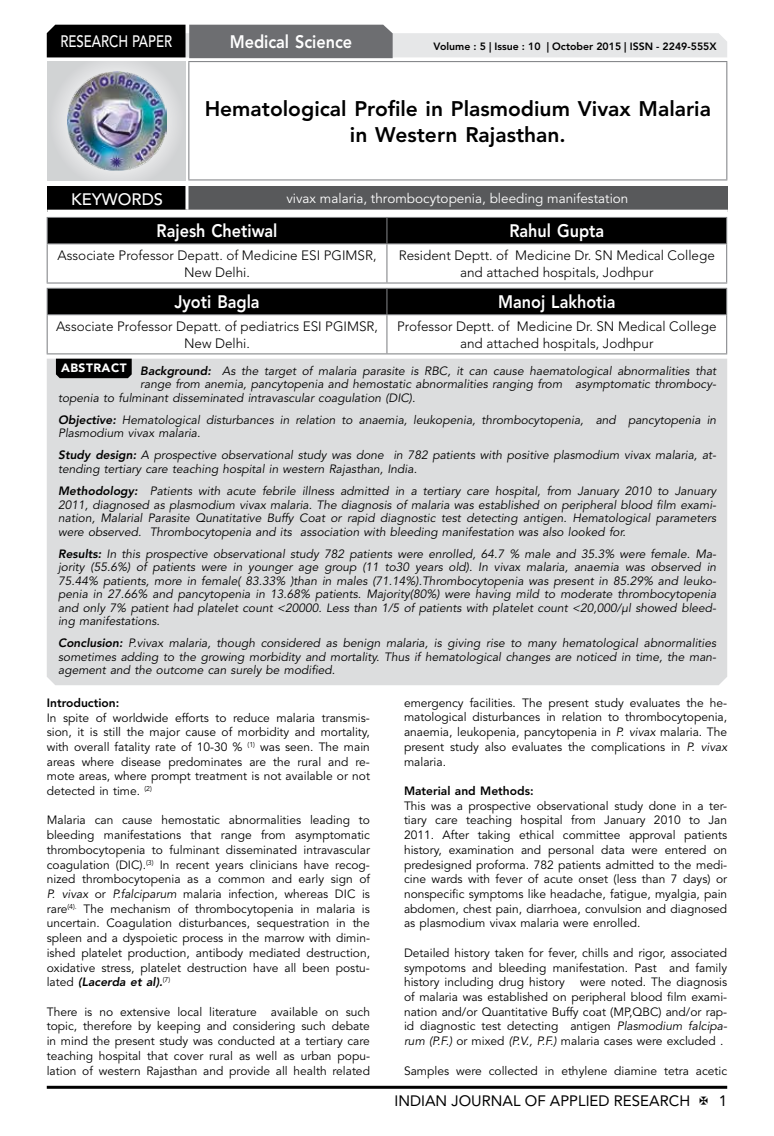
<style>
.page{position:relative;width:774px;height:1136px;background:#fff}
.page>*{position:absolute;margin:0;border:0;box-sizing:border-box;transform-origin:0 0}
.t1{font:800 21px/26.2px "Avenir LT Std";color:#000;text-align:center}
.t2{font:800 18px "Avenir LT Std";color:#fff;scale:.9 1}
.t3{font:500 16.5px "Avenir LT Std";color:#fff;scale:.8 1}
.t4{font:500 16.5px "Avenir LT Std";color:#fff}
.t5{font:15px "Avenir LT Std";color:#000}
.t6{font:300 13.5px/16.2px "Avenir LT Std";color:#000;text-align:center}
.t7{font:13.5px "Avenir LT Std";color:#fff}
.t8{font:12px/14.7px "Avenir LT Std";color:#000;text-align:justify}
.t9{font:italic 12px/13.5px "Avenir LT Std";color:#000;text-align:justify}
.t10{font:800 12px "Avenir LT Std";color:#000}
.t11{font:800 10.5px "Avenir LT Std";color:#000}
.s1{font-weight:800}
.s2{font-style:italic}
.s3{font-weight:800;font-style:italic}
</style>
<div class="page">
<hr style="left:47px;top:1085px;width:680px;height:3px;background:#000">
<div style="left:48px;top:62px;width:137px;height:118px;background:linear-gradient(to right,#d9dadb,#d9dadb)"></div>
<img style="left:68px;top:71px;width:99px;height:100px">
<svg style="left:47px;top:25px;width:680px;height:33px;background:#979899"></svg>
<hr style="left:188px;top:61px;width:539px;height:1px;background:#808285">
<hr style="left:188px;top:62px;width:1px;height:117px;background:#808285">
<hr style="left:726px;top:62px;width:1px;height:117px;background:#808285">
<hr style="left:188px;top:179px;width:539px;height:1px;background:#808285">
<div style="left:47px;top:217px;width:680px;height:26px;background:#000"></div>
<hr style="left:47px;top:243px;width:340px;height:1px;background:#808285">
<hr style="left:47px;top:244px;width:1px;height:38px;background:#808285">
<hr style="left:387px;top:243px;width:340px;height:1px;background:#808285">
<hr style="left:386px;top:244px;width:1px;height:38px;background:#808285">
<hr style="left:726px;top:244px;width:1px;height:38px;background:#808285">
<hr style="left:47px;top:282px;width:340px;height:1px;background:#808285">
<hr style="left:387px;top:282px;width:340px;height:1px;background:#808285">
<div style="left:47px;top:288px;width:680px;height:26px;background:#000"></div>
<hr style="left:47px;top:314px;width:340px;height:1px;background:#808285">
<hr style="left:47px;top:315px;width:1px;height:38px;background:#808285">
<hr style="left:387px;top:314px;width:340px;height:1px;background:#808285">
<hr style="left:386px;top:315px;width:1px;height:38px;background:#808285">
<hr style="left:726px;top:315px;width:1px;height:38px;background:#808285">
<hr style="left:47px;top:353px;width:340px;height:1px;background:#808285">
<hr style="left:387px;top:353px;width:340px;height:1px;background:#808285">
<div style="left:47px;top:186px;width:140px;height:25px;background:#000"></div>
<div style="left:187px;top:186px;width:541px;height:25px;background:#58595b"></div>
<hr style="left:185px;top:186px;width:3px;height:24px;background:#fff">
<hr style="left:47px;top:210px;width:140px;height:3px;background:#fff">
<hr style="left:187px;top:210px;width:541px;height:3px;background:#fff">
<div style="left:47px;top:358px;width:680px;height:327px;background:#dcddde"></div>
<svg style="left:56px;top:358px;width:76px;height:20px;background:#0a0a0a"></svg>
<h3 class="t3" style="left:60px;top:32px;width:139px">RESEARCH PAPER</h3>
<h2 class="t2" style="left:230px;top:31px;width:138px">Medical Science</h2>
<p class="t11" style="left:434px;top:41px;width:284px">Volume : 5 | Issue : 10 | October 2015 | ISSN - 2249-555X</p>
<h1 class="t1" style="left:205px;top:95px;width:508px">Hematological Profile in Plasmodium Vivax Malaria in Western Rajasthan.</h1>
<h3 class="t4" style="left:71px;top:189px;width:94px">KEYWORDS</h3>
<p class="t7" style="left:286px;top:190px;width:343px">vivax malaria, thrombocytopenia, bleeding manifestation</p>
<h2 class="t2" style="left:157px;top:220px;width:136px">Rajesh Chetiwal</h2>
<h2 class="t2" style="left:509px;top:220px;width:107px">Rahul Gupta</h2>
<p class="t6" style="left:58px;top:248px;width:320px">Associate Professor Depatt. of Medicine ESI PGIMSR,<br>New Delhi.</p>
<p class="t6" style="left:399px;top:248px;width:318px">Resident Deptt. of Medicine Dr. SN Medical College and attached hospitals, Jodhpur</p>
<h2 class="t2" style="left:174px;top:291px;width:96px">Jyoti Bagla</h2>
<h2 class="t2" style="left:498px;top:291px;width:132px">Manoj Lakhotia</h2>
<p class="t6" style="left:56px;top:318px;width:323px">Associate Professor Depatt. of pediatrics ESI PGIMSR,<br>New Delhi.</p>
<p class="t6" style="left:397px;top:318px;width:321px">Professor Deptt. of Medicine Dr. SN Medical College and attached hospitals, Jodhpur</p>
<p class="t9" style="left:61px;top:364px;width:657px"><sup>ABSTRACT</sup> <span class="s1">Background:</span> As the target of malaria parasite is RBC, it can cause haematological abnormalities that</p>
<p class="t9" style="left:140px;top:378px;width:577px">range from anemia, pancytopenia and hemostatic abnormalities ranging from asymptomatic thrombocy-</p>
<p class="t9" style="left:58px;top:391px;width:359px">topenia to fulminant disseminated intravascular coagulation (DIC).</p>
<p class="t9" style="left:58px;top:413px;width:660px"><span class="s1">Objective:</span> Hematological disturbances in relation to anaemia, leukopenia, thrombocytopenia, and pancytopenia in<br>Plasmodium vivax malaria.</p>
<p class="t9" style="left:58px;top:449px;width:659px"><span class="s1">Study design:</span> A prospective observational study was done in 782 patients with positive plasmodium vivax malaria, at&shy;tending tertiary care teaching hospital in western Rajasthan, India.</p>
<p class="t9" style="left:58px;top:484px;width:660px"><span class="s1">Methodology:</span> Patients with acute febrile illness admitted in a tertiary care hospital, from January 2010 to January 2011, diagnosed as plasmodium vivax malaria. The diagnosis of malaria was established on peripheral blood film exami&shy;nation, Malarial Parasite Qunatitative Buffy Coat or rapid diagnostic test detecting antigen. Hematological parameters were observed. Thrombocytopenia and its association with bleeding manifestation was also looked for.</p>
<p class="t9" style="left:58px;top:547px;width:660px"><span class="s1">Results:</span> In this prospective observational study 782 patients were enrolled, 64.7 % male and 35.3% were female. Ma&shy;jority (55.6%) of patients were in younger age group (11 to30 years old). In vivax malaria, anaemia was observed in 75.44% patients, more in female( 83.33% )than in males (71.14%).Thrombocytopenia was present in 85.29% and leuko&shy;penia in 27.66% and pancytopenia in 13.68% patients. Majority(80%) were having mild to moderate thrombocytopenia and only 7% patient had platelet count &lt;20000. Less than 1/5 of patients with platelet count &lt;20,000/µl showed bleed&shy;ing manifestations.</p>
<p class="t9" style="left:58px;top:636px;width:660px"><span class="s1">Conclusion:</span> P.vivax malaria, though considered as benign malaria, is giving rise to many hematological abnormalities sometimes adding to the growing morbidity and mortality. Thus if hematological changes are noticed in time, the man&shy;agement and the outcome can surely be modified.</p>
<p class="t10" style="left:47px;top:695px;width:74px">Introduction:</p>
<p class="t8" style="left:47px;top:710px;width:325px">In spite of worldwide efforts to reduce malaria transmis&shy;sion, it is still the major cause of morbidity and mortality, with overall fatality rate of 10-30 % <sup>(1)</sup> was seen. The main areas where disease predominates are the rural and re&shy;mote areas, where prompt treatment is not available or not detected in time. <sup>(2)</sup></p>
<p class="t8" style="left:47px;top:813px;width:325px">Malaria can cause hemostatic abnormalities leading to bleeding manifestations that range from asymptomatic thrombocytopenia to fulminant disseminated intravascular coagulation (DIC).<sup>(3)</sup> In recent years clinicians have recog&shy;nized thrombocytopenia as a common and early sign of <span class="s2">P. vivax</span> or <span class="s2">P.falciparum</span> malaria infection, whereas DIC is rare<sup>(4).</sup> The mechanism of thrombocytopenia in malaria is uncertain. Coagulation disturbances, sequestration in the spleen and a dyspoietic process in the marrow with dimin&shy;ished platelet production, antibody mediated destruction, oxidative stress, platelet destruction have all been postu&shy;lated <span class="s3">(Lacerda et al).</span><sup>(7)</sup></p>
<p class="t8" style="left:47px;top:1004px;width:325px">There is no extensive local literature available on such topic, therefore by keeping and considering such debate in mind the present study was conducted at a tertiary care teaching hospital that cover rural as well as urban popu&shy;lation of western Rajasthan and provide all health related</p>
<p class="t8" style="left:404px;top:695px;width:325px">emergency facilities. The present study evaluates the he&shy;matological disturbances in relation to thrombocytopenia, anaemia, leukopenia, pancytopenia in <span class="s2">P. vivax</span> malaria. The present study also evaluates the complications in <span class="s2">P. vivax </span>malaria.</p>
<p class="t10" style="left:404px;top:783px;width:131px">Material and Methods:</p>
<p class="t8" style="left:404px;top:798px;width:325px">This was a prospective observational study done in a ter&shy;tiary care teaching hospital from January 2010 to Jan 2011. After taking ethical committee approval patients history, examination and personal data were entered on predesigned proforma. 782 patients admitted to the medi&shy;cine wards with fever of acute onset (less than 7 days) or nonspecific symptoms like headache, fatigue, myalgia, pain abdomen, chest pain, diarrhoea, convulsion and diagnosed as plasmodium vivax malaria were enrolled.</p>
<p class="t8" style="left:404px;top:945px;width:325px">Detailed history taken for fever, chills and rigor, associated sympotoms and bleeding manifestation. Past and family history including drug history</p>
<p class="t8" style="left:404px;top:974px;width:325px;text-indent:176px">were noted. The diagnosis of malaria was established on peripheral blood film exami&shy;nation and/or Quantitative Buffy coat (MP,QBC) and/or rap&shy;id diagnostic test detecting antigen <span class="s2">Plasmodium falcipa&shy;rum (P.F.)</span> or mixed <span class="s2">(P.V., P.F.)</span> malaria cases were excluded .</p>
<p class="t8" style="left:404px;top:1063px;width:325px">Samples were collected in ethylene diamine tetra acetic</p>
<p class="t5" style="left:394px;top:1091px;width:297px">INDIAN JOURNAL OF APPLIED RESEARCH</p>
<p class="t5" style="left:719px;top:1091px;width:10px">1</p>
</div>
